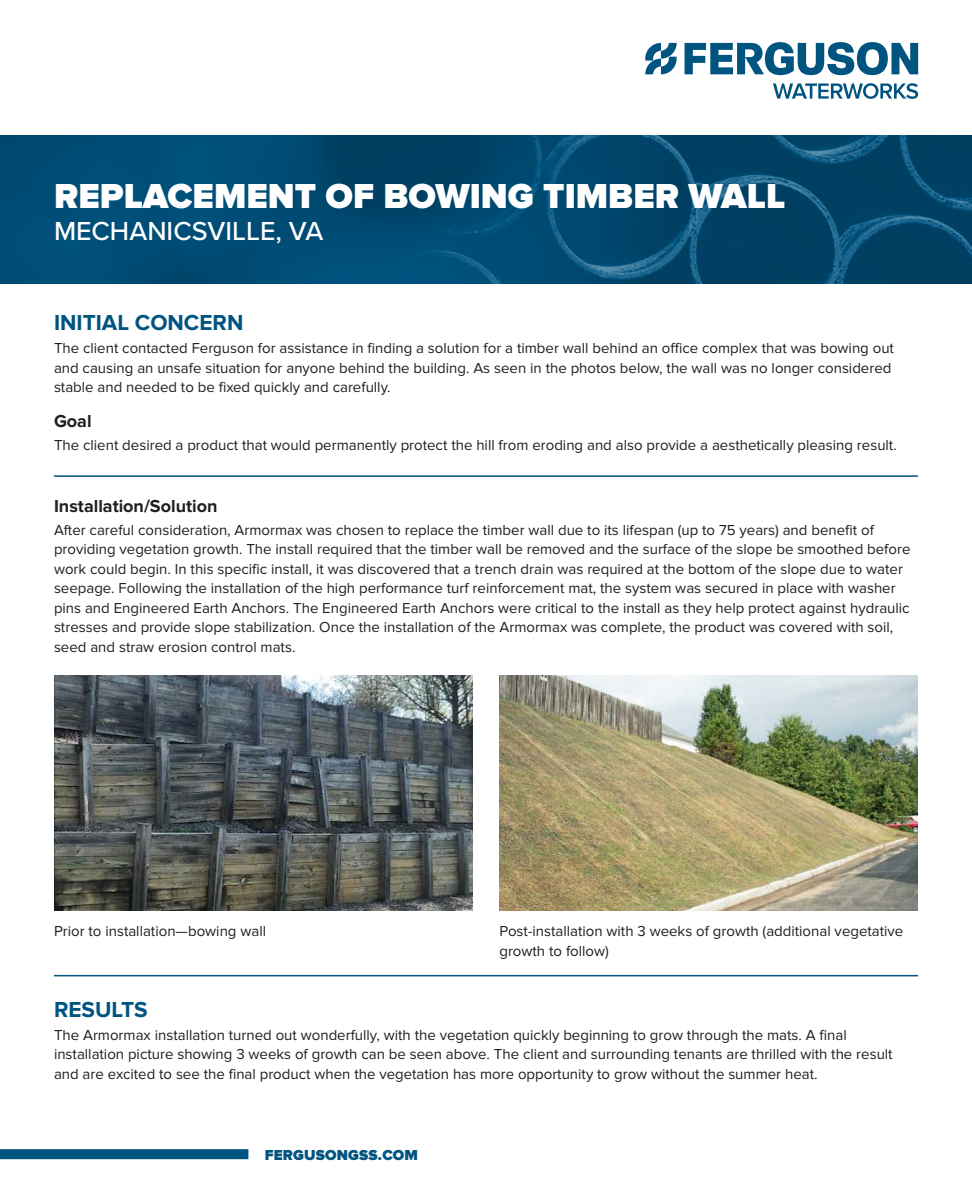
<style>
.page{position:relative;width:972px;height:1188px;background:#fff}
.page>*{position:absolute;margin:0;border:0;box-sizing:border-box;transform-origin:0 0}
.t1{font:900 36px "Proxima Nova";color:#fff}
.t2{font:500 27px "Proxima Nova";color:#fff}
.t3{font:700 22.5px "Proxima Nova";color:#005480}
.t4{font:700 18px "Proxima Nova";color:#221e1f}
.t5{font:15px/19.5px "Proxima Nova";color:#221e1f}
.t6{font:900 15px "Proxima Nova";letter-spacing:.01em;color:#005480}
</style>
<div class="page">
<svg style="left:0;top:135px;width:972px;height:149px;background:#01496f"></svg>
<svg style="left:773px;top:83px;width:145px;height:16px"></svg>
<svg style="left:645px;top:43px;width:32px;height:31px"></svg>
<svg style="left:685px;top:42px;width:233px;height:33px"></svg>
<div style="left:0;top:1149px;width:248px;height:10px;background:#005480"></div>
<hr style="left:54px;top:475px;width:864px;height:2px;background:#005480">
<hr style="left:54px;top:975px;width:864px;height:1px;background:#005480">
<img style="left:54px;top:675px;width:419px;height:236px">
<img style="left:500px;top:675px;width:418px;height:236px">
<h1 class="t1" style="left:54px;top:181px;width:733px">REPLACEMENT OF BOWING TIMBER WALL</h1>
<h2 class="t2" style="left:54px;top:220px;width:271px">MECHANICSVILLE, VA</h2>
<h3 class="t3" style="left:54px;top:313px;width:191px">INITIAL CONCERN</h3>
<p class="t5" style="left:54px;top:339px;width:842px">The client contacted Ferguson for assistance in finding a solution for a timber wall behind an office complex that was bowing out and causing an unsafe situation for anyone behind the building. As seen in the photos below, the wall was no longer considered stable and needed to be fixed quickly and carefully.</p>
<p class="t4" style="left:54px;top:414px;width:39px">Goal</p>
<p class="t5" style="left:54px;top:436px;width:844px">The client desired a product that would permanently protect the hill from eroding and also provide a aesthetically pleasing result.</p>
<p class="t4" style="left:54px;top:498px;width:165px">Installation/Solution</p>
<p class="t5" style="left:54px;top:521px;width:858px">After careful consideration, Armormax was chosen to replace the timber wall due to its lifespan (up to 75 years) and benefit of providing vegetation growth. The install required that the timber wall be removed and the surface of the slope be smoothed before work could begin. In this specific install, it was discovered that a trench drain was required at the bottom of the slope due to water seepage. Following the installation of the high performance turf reinforcement mat, the system was secured in place with washer pins and Engineered Earth Anchors. The Engineered Earth Anchors were critical to the install as they help protect against hydraulic stresses and provide slope stabilization. Once the installation of the Armormax was complete, the product was covered with soil, seed and straw erosion control mats.</p>
<p class="t5" style="left:54px;top:922px;width:214px">Prior to installation—bowing wall</p>
<p class="t5" style="left:499px;top:922px;width:405px">Post-installation with 3 weeks of growth (additional vegetative growth to follow)</p>
<h3 class="t3" style="left:54px;top:1000px;width:95px">RESULTS</h3>
<p class="t5" style="left:54px;top:1026px;width:840px">The Armormax installation turned out wonderfully, with the vegetation quickly beginning to grow through the mats. A final installation picture showing 3 weeks of growth can be seen above. The client and surrounding tenants are thrilled with the result and are excited to see the final product when the vegetation has more opportunity to grow without the summer heat.</p>
<p class="t6" style="left:265px;top:1148px;width:155px">FERGUSONGSS.COM</p>
</div>
